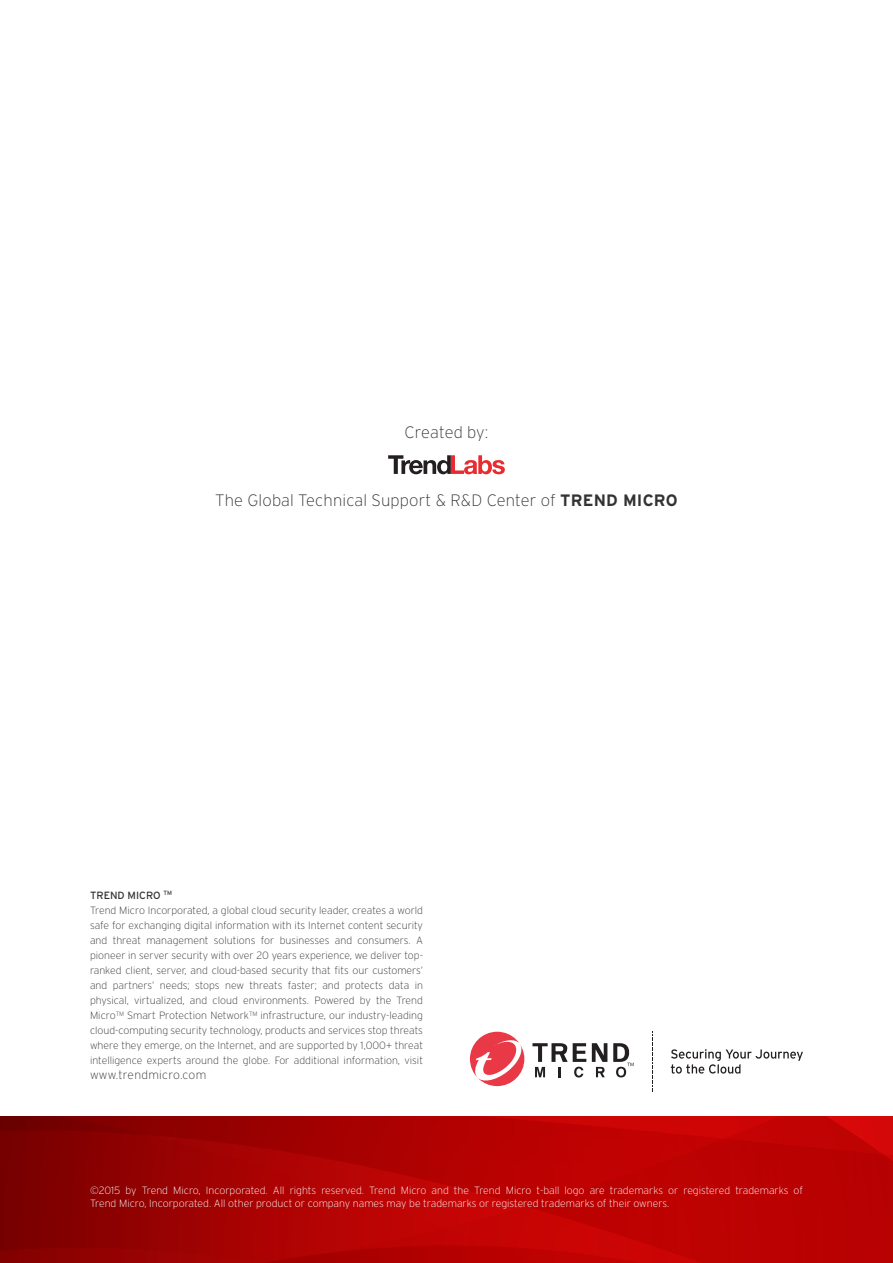
<style>
.page{position:relative;width:893px;height:1263px;background:#fff}
.page>*{position:absolute;margin:0;border:0;box-sizing:border-box;transform-origin:0 0}
.t1{font:200 16.5px "Interstate";letter-spacing:.01em;color:#333}
.t2{font:200 12px "Interstate";letter-spacing:.025em;color:#333}
.t3{font:200 10.5px/15px "Interstate";color:#333}
.t4{font:200 10.5px/13.5px "Interstate";color:#fff}
.s1{font-weight:700}
.s2{font-weight:400}
</style>
<div class="page">
<svg style="left:652px;top:1031px;width:1px;height:61px"></svg>
<svg style="left:671px;top:1049px;width:132px;height:24px"></svg>
<svg style="left:470px;top:1032px;width:55px;height:54px"></svg>
<svg style="left:592px;top:1043px;width:15px;height:34px"></svg>
<svg style="left:532px;top:1043px;width:54px;height:34px"></svg>
<svg style="left:613px;top:1043px;width:21px;height:34px"></svg>
<svg style="left:0;top:1116px;width:893px;height:147px;background:#ad0101"></svg>
<svg style="left:388px;top:455px;width:117px;height:19px"></svg>
<h1 class="t1" style="left:405px;top:422px;width:85px">Created by:</h1>
<h1 class="t1" style="left:215px;top:490px;width:464px">The Global Technical Support &amp; R&amp;D Center of <span class="s1">TREND MICRO</span></h1>
<p class="t3" style="left:90px;top:887px;width:335px"><span class="s2">TREND MICRO</span> <sup>TM<br></sup>Trend Micro Incorporated, a global cloud security leader, creates a world safe for exchanging digital information with its Internet content security and threat management solutions for businesses and consumers. A pioneer in server security with over 20 years experience, we deliver top&shy;ranked client, server, and cloud-based security that fits our customers’ and partners’ needs; stops new threats faster; and protects data in physical, virtualized, and cloud environments. Powered by the Trend Micro™ Smart Protection Network™ infrastructure, our industry-leading cloud-computing security technology, products and services stop threats where they emerge, on the Internet, and are supported by 1,000+ threat intelligence experts around the globe. For additional information, visit</p>
<p class="t2" style="left:90px;top:1067px;width:118px">www.trendmicro.com</p>
<p class="t4" style="left:90px;top:1183px;width:714px">©2015 by Trend Micro, Incorporated. All rights reserved. Trend Micro and the Trend Micro t-ball logo are trademarks or registered trademarks of<br>Trend Micro, Incorporated. All other product or company names may be trademarks or registered trademarks of their owners.</p>
</div>
